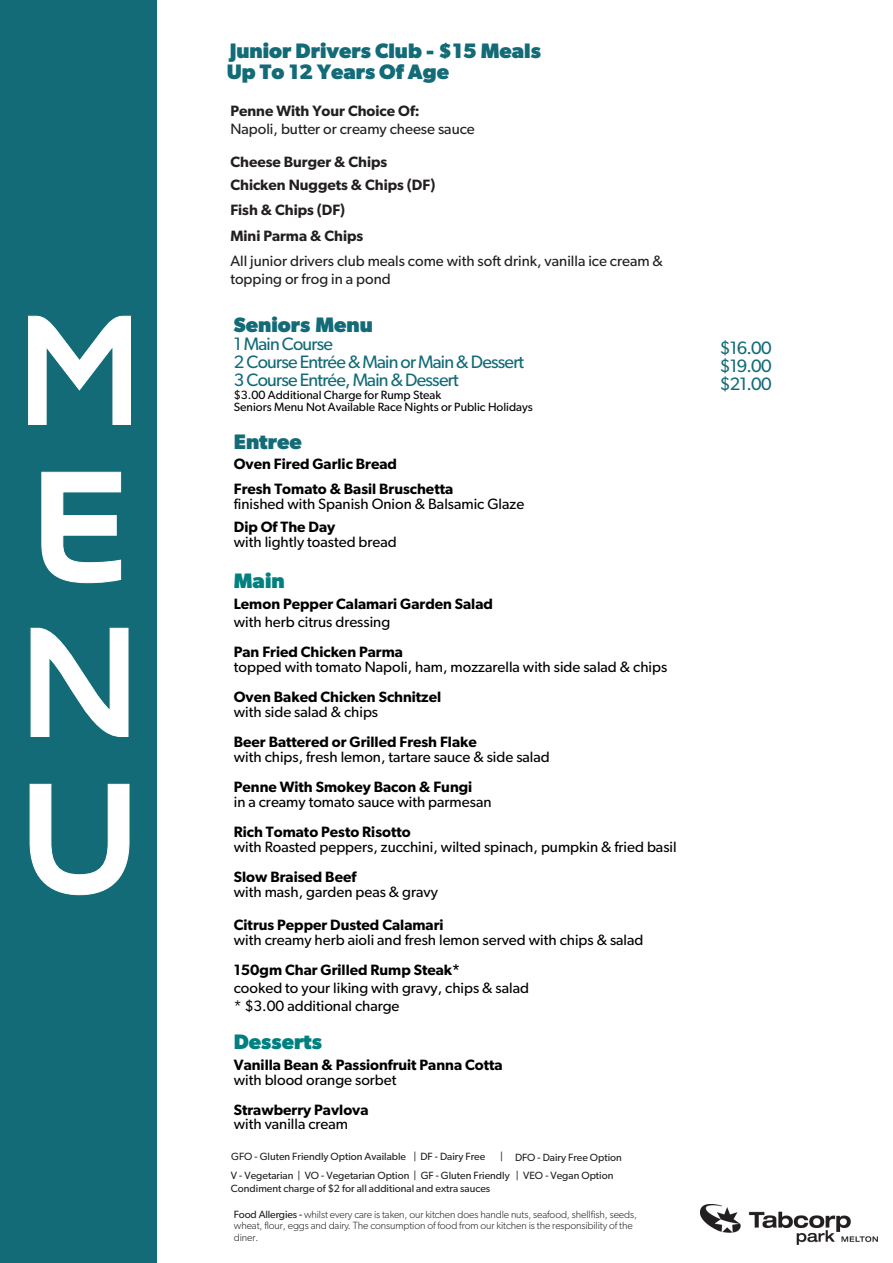
<style>
.page{position:relative;width:893px;height:1263px;background:#fff}
.page>*{position:absolute;margin:0;border:0;box-sizing:border-box;transform-origin:0 0}
.t1{font:500 166.5px "Novotype";color:#fff;scale:.85 1}
.t2{font:500 166.5px "Novotype";color:#fff}
.t3{font:500 166.5px "Novotype";color:#fff;scale:.86 1}
.t4{font:500 166.5px "Novotype";color:#fff;scale:.94 1}
.t5{font:700 21px/21px "Gibson";color:#126b77}
.t6{font:700 21px "Gibson";color:#008080}
.t7{font:18px/18px "Gibson";letter-spacing:-.04em;color:#126b77;text-align:justify}
.t8{font:15px/18.1px "Gibson";color:#000}
.t9{font:600 15px/25.3px "Gibson";color:#000}
.t10{font:15px/18px "Gibson";color:#231f20}
.t11{font:600 15px/22.5px "Gibson";color:#231f20}
.t12{font:12px/12px "Gibson";color:#000}
.t13{font:10.5px/18.1px "Gibson";color:#231f20}
.t14{font:300 10.5px/11.9px "Gibson";letter-spacing:-.01em;color:#231f20}
.s1{font-weight:400}
</style>
<div class="page">
<div style="left:0;top:0;width:157px;height:1263px;background:#126b77"></div>
<svg style="left:28px;top:315px;width:103px;height:110px"></svg>
<svg style="left:41px;top:471px;width:80px;height:112px"></svg>
<svg style="left:30px;top:627px;width:99px;height:110px"></svg>
<svg style="left:29px;top:783px;width:101px;height:112px"></svg>
<img style="left:700px;top:1205px;width:177px;height:39px">
<p class="t1" style="left:10px;top:270px;width:165px">M</p>
<p class="t2" style="left:22px;top:426px;width:117px">E</p>
<p class="t3" style="left:12px;top:582px;width:158px">N</p>
<p class="t4" style="left:13px;top:738px;width:143px">U</p>
<h2 class="t5" style="left:227px;top:40px;width:316px">Junior Drivers Club - $15 Meals<br>Up To 12 Years Of Age</h2>
<p class="t11" style="left:230px;top:99px;width:191px">Penne With Your Choice Of:</p>
<p class="t10" style="left:230px;top:120px;width:246px">Napoli, butter or creamy cheese sauce</p>
<p class="t11" style="left:230px;top:150px;width:206px">Cheese Burger &amp; Chips<br>Chicken Nuggets &amp; Chips (DF)</p>
<p class="t11" style="left:230px;top:197px;width:134px;line-height:25.5px">Fish &amp; Chips (DF)<br>Mini Parma &amp; Chips</p>
<p class="t10" style="left:230px;top:252px;width:434px">All junior drivers club meals come with soft drink, vanilla ice cream &amp; topping or frog in a pond</p>
<h2 class="t5" style="left:234px;top:313px;width:141px">Seniors Menu</h2>
<p class="t7" style="left:234px;top:334px;width:292px;text-align:left">1 Main Course<br>2 Course Entrée &amp; Main or Main &amp; Dessert<br>3 Course Entrée, Main &amp; Dessert</p>
<p class="t12" style="left:234px;top:389px;width:301px">$3.00 Additional Charge for Rump Steak<br>Seniors Menu Not Available Race Nights or Public Holidays</p>
<h2 class="t5" style="left:234px;top:430px;width:69px">Entree</h2>
<p class="t9" style="left:234px;top:451px;width:221px">Oven Fired Garlic Bread<br>Fresh Tomato &amp; Basil Bruschetta</p>
<p class="t8" style="left:234px;top:495px;width:292px">finished with Spanish Onion &amp; Balsamic Glaze</p>
<p class="t9" style="left:234px;top:514px;width:103px">Dip Of The Day</p>
<p class="t8" style="left:234px;top:533px;width:165px">with lightly toasted bread</p>
<h2 class="t6" style="left:234px;top:568px;width:52px">Main</h2>
<p class="t9" style="left:234px;top:591px;width:261px">Lemon Pepper Calamari Garden Salad</p>
<p class="t8" style="left:234px;top:612px;width:158px">with herb citrus dressing</p>
<p class="t9" style="left:234px;top:639px;width:171px">Pan Fried Chicken Parma</p>
<p class="t8" style="left:234px;top:657px;width:435px">topped with tomato Napoli, ham, mozzarella with side salad &amp; chips</p>
<p class="t9" style="left:234px;top:684px;width:209px">Oven Baked Chicken Schnitzel</p>
<p class="t8" style="left:234px;top:702px;width:146px">with side salad &amp; chips</p>
<p class="t9" style="left:234px;top:729px;width:244px">Beer Battered or Grilled Fresh Flake</p>
<p class="t8" style="left:234px;top:747px;width:317px">with chips, fresh lemon, tartare sauce &amp; side salad</p>
<p class="t9" style="left:234px;top:774px;width:240px">Penne With Smokey Bacon &amp; Fungi</p>
<p class="t8" style="left:234px;top:792px;width:259px">in a creamy tomato sauce with parmesan</p>
<p class="t9" style="left:234px;top:819px;width:178px">Rich Tomato Pesto Risotto</p>
<p class="t8" style="left:234px;top:837px;width:444px">with Roasted peppers, zucchini, wilted spinach, pumpkin &amp; fried basil</p>
<p class="t9" style="left:234px;top:864px;width:124px">Slow Braised Beef</p>
<p class="t8" style="left:234px;top:883px;width:206px">with mash, garden peas &amp; gravy</p>
<p class="t9" style="left:234px;top:912px;width:211px">Citrus Pepper Dusted Calamari</p>
<p class="t8" style="left:234px;top:931px;width:411px">with creamy herb aioli and fresh lemon served with chips &amp; salad</p>
<p class="t9" style="left:234px;top:957px;width:228px">150gm Char Grilled Rump Steak*</p>
<p class="t8" style="left:234px;top:979px;width:297px">cooked to your liking with gravy, chips &amp; salad * $3.00 additional charge</p>
<h2 class="t6" style="left:234px;top:1029px;width:90px">Desserts</h2>
<p class="t9" style="left:234px;top:1051px;width:270px">Vanilla Bean &amp; Passionfruit Panna Cotta</p>
<p class="t8" style="left:234px;top:1070px;width:164px">with blood orange sorbet</p>
<p class="t9" style="left:234px;top:1096px;width:136px">Strawberry Pavlova</p>
<p class="t8" style="left:234px;top:1115px;width:116px">with vanilla cream</p>
<p class="t13" style="left:231px;top:1147px;width:256px">GFO - Gluten Friendly Option Available | DF - Dairy Free</p>
<p class="t13" style="left:231px;top:1148px;width:392px;text-indent:269px">| DFO - Dairy Free Option<br>V - Vegetarian | VO - Vegetarian Option | GF - Gluten Friendly | VEO - Vegan Option</p>
<p class="t13" style="left:231px;top:1179px;width:261px">Condiment charge of $2 for all additional and extra sauces</p>
<p class="t14" style="left:234px;top:1208px;width:405px"><span class="s1">Food Allergies -</span> whilst every care is taken, our kitchen does handle nuts, seafood, shellfish, seeds, wheat, flour, eggs and dairy. The consumption of food from our kitchen is the responsibility of the diner.</p>
<p class="t7" style="left:720px;top:339px;width:53px">$16.00 $19.00 $21.00</p>
</div>
